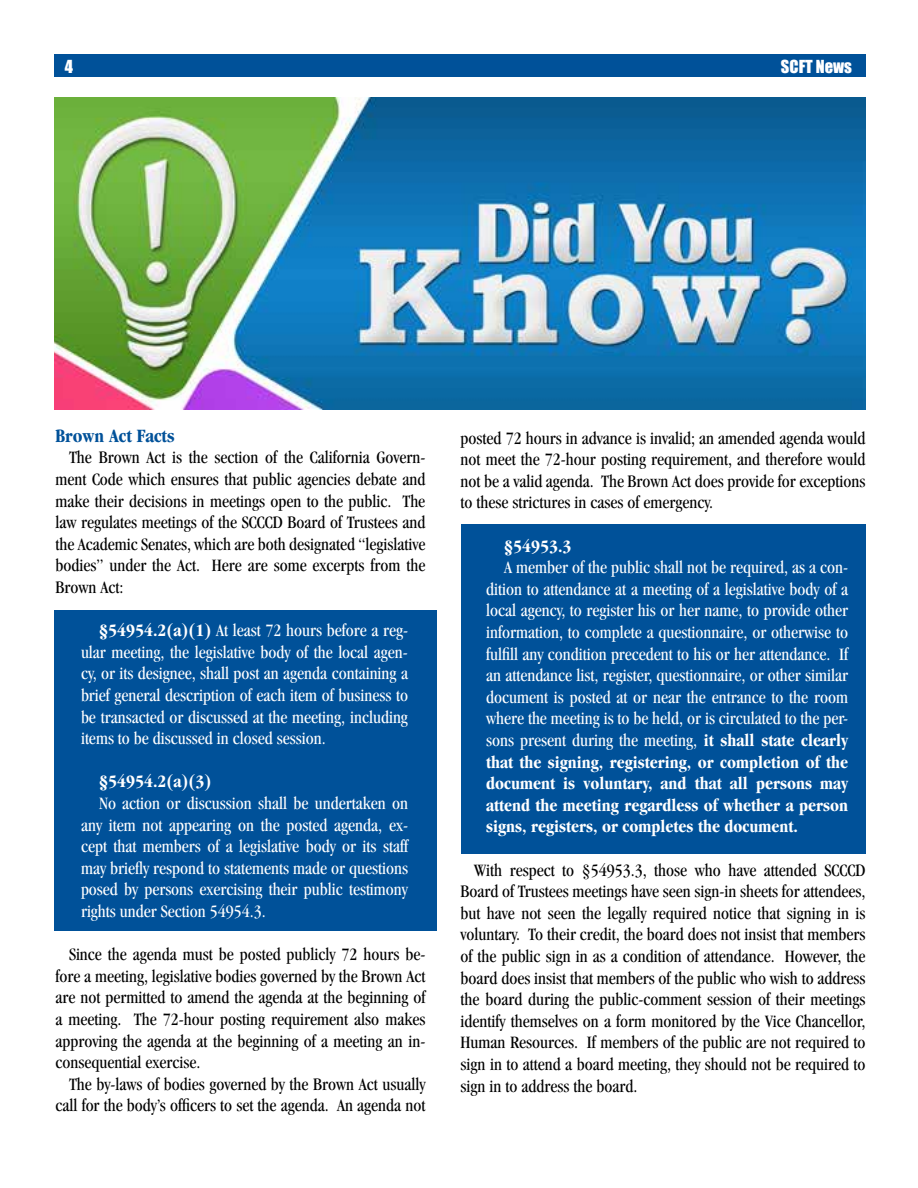
<style>
.page{position:relative;width:918px;height:1188px;background:#fff}
.page>*{position:absolute;margin:0;border:0;box-sizing:border-box;transform-origin:0 0}
.t1{font:700 condensed 19.5px "Garamond";color:#005199}
.t2{font:condensed 18px/21.6px "Garamond";color:#000;text-align:justify}
.t3{font:condensed 18px/21.6px "Garamond";color:#fff;text-align:justify}
.t4{font:700 condensed 18px "Garamond";color:#fff}
.t5{font:16.5px "Impact";color:#fff}
.s1{font-weight:700}
</style>
<div class="page">
<div style="left:461px;top:524px;width:405px;height:330px;background:#005199"></div>
<div style="left:55px;top:610px;width:382px;height:321px;background:#005199"></div>
<div style="left:54px;top:54px;width:812px;height:22px;background:#005199"></div>
<img style="left:54px;top:98px;width:812px;height:311px">
<p class="t5" style="left:65px;top:53px;width:10px">4</p>
<p class="t5" style="left:781px;top:53px;width:72px">SCFT News</p>
<p class="t1" style="left:56px;top:425px;width:121px">Brown Act Facts</p>
<p class="t2" style="left:56px;top:447px;width:371px;text-indent:14px">The Brown Act is the section of the California Govern&shy;ment Code which ensures that public agencies debate and make their decisions in meetings open to the public. The law regulates meetings of the SCCCD Board of Trustees and the Academic Senates, which are both designated “legislative bodies” under the Act. Here are some excerpts from the Brown Act:</p>
<p class="t3" style="left:81px;top:619px;width:329px;text-indent:18px"><span class="s1">§54954.2(a)(1)</span> At least 72 hours before a reg&shy;ular meeting, the legislative body of the local agen&shy;cy, or its designee, shall post an agenda containing a brief general description of each item of business to be transacted or discussed at the meeting, including items to be discussed in closed session.</p>
<p class="t4" style="left:99px;top:771px;width:114px">§54954.2(a)(3)</p>
<p class="t3" style="left:81px;top:792px;width:329px;text-indent:18px">No action or discussion shall be undertaken on any item not appearing on the posted agenda, ex&shy;cept that members of a legislative body or its staff may briefly respond to statements made or questions posed by persons exercising their public testimony rights under Section 54954.3.</p>
<p class="t2" style="left:56px;top:943px;width:371px;text-indent:14px">Since the agenda must be posted publicly 72 hours be&shy;fore a meeting, legislative bodies governed by the Brown Act are not permitted to amend the agenda at the beginning of a meeting. The 72-hour posting requirement also makes approving the agenda at the beginning of a meeting an in&shy;consequential exercise.</p>
<p class="t2" style="left:56px;top:1073px;width:371px;text-align:right">The by-laws of bodies governed by the Brown Act usually call for the body’s officers to set the agenda. An agenda not</p>
<p class="t2" style="left:461px;top:427px;width:406px">posted 72 hours in advance is invalid; an amended agenda would not meet the 72-hour posting requirement, and therefore would not be a valid agenda. The Brown Act does provide for exceptions to these strictures in cases of emergency.</p>
<p class="t4" style="left:504px;top:536px;width:69px">§54953.3</p>
<p class="t3" style="left:486px;top:557px;width:364px;text-indent:18px">A member of the public shall not be required, as a con&shy;dition to attendance at a meeting of a legislative body of a local agency, to register his or her name, to provide other information, to complete a questionnaire, or otherwise to fulfill any condition precedent to his or her attendance. If an attendance list, register, questionnaire, or other similar document is posted at or near the entrance to the room where the meeting is to be held, or is circulated to the per&shy;sons present during the meeting, <span class="s1">it shall state clearly that the signing, registering, or completion of the document is voluntary, and that all persons may attend the meeting regardless of whether a person signs, registers, or completes the document.</span></p>
<p class="t2" style="left:461px;top:859px;width:406px;text-indent:14px">With respect to §54953.3, those who have attended SCCCD Board of Trustees meetings have seen sign-in sheets for attendees, but have not seen the legally required notice that signing in is voluntary. To their credit, the board does not insist that members of the public sign in as a condition of attendance. However, the board does insist that members of the public who wish to address the board during the public-comment session of their meetings identify themselves on a form monitored by the Vice Chancellor, Human Resources. If members of the public are not required to sign in to attend a board meeting, they should not be required to sign in to address the board.</p>
</div>
